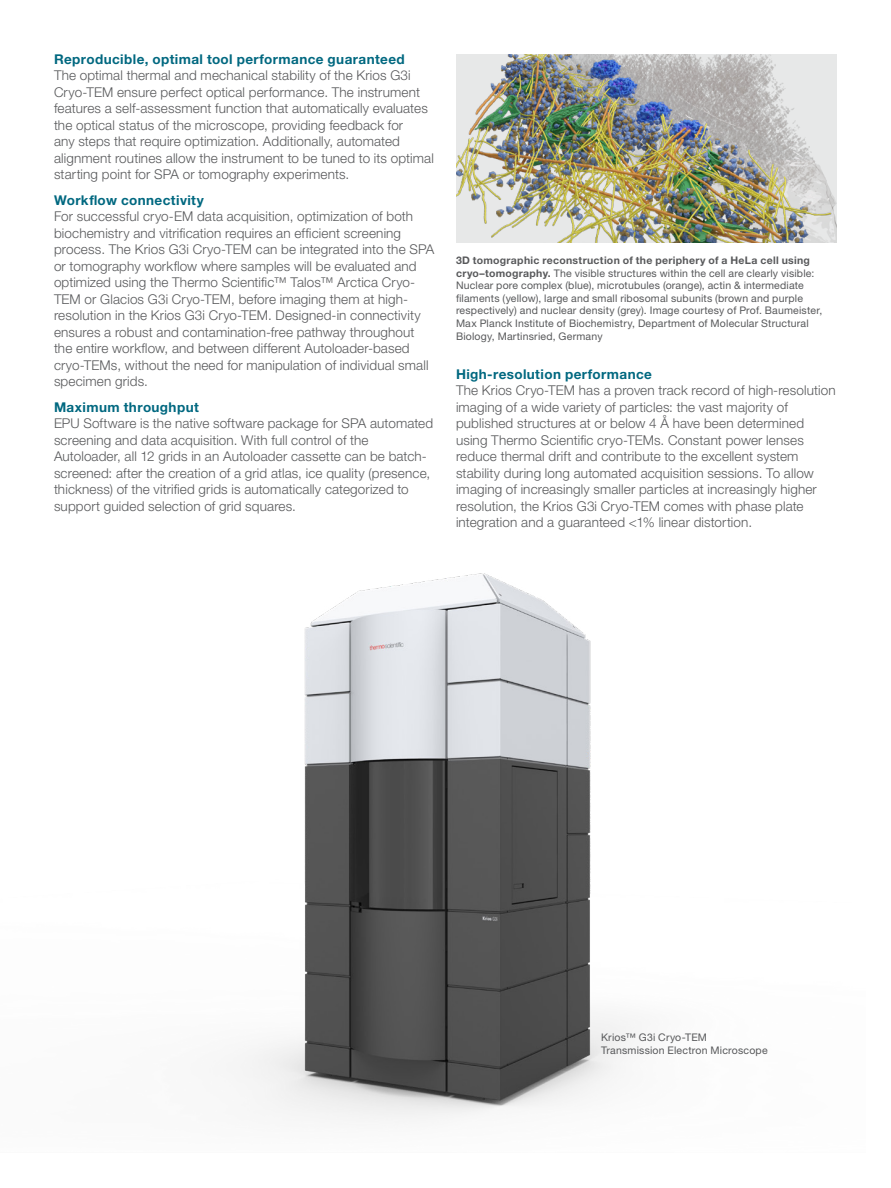
<style>
.page{position:relative;width:891px;height:1188px;background:#fff}
.page>*{position:absolute;margin:0;border:0;box-sizing:border-box;transform-origin:0 0}
.t1{font:300 13.5px/16.5px "Helvetica Neue LT Pro";letter-spacing:.01em;color:#58595b}
.t2{font:700 13.5px "Helvetica Neue LT Pro";letter-spacing:.03em;color:#006880}
.t3{font:10.5px/12.6px "Helvetica Neue LT Pro";letter-spacing:.02em;color:#58595b}
.s1{font-weight:700}
</style>
<div class="page">
<img style="left:240px;top:573px;width:395px;height:547px">
<img style="left:456px;top:54px;width:381px;height:189px">
<p class="t2" style="left:54px;top:51px;width:352px">Reproducible, optimal tool performance guaranteed</p>
<p class="t1" style="left:54px;top:67px;width:381px">The optimal thermal and mechanical stability of the Krios G3i Cryo-TEM ensure perfect optical performance. The instrument features a self-assessment function that automatically evaluates the optical status of the microscope, providing feedback for<br>any steps that require optimization. Additionally, automated alignment routines allow the instrument to be tuned to its optimal starting point for SPA or tomography experiments.</p>
<p class="t2" style="left:54px;top:191px;width:151px">Workflow connectivity</p>
<p class="t1" style="left:54px;top:208px;width:382px">For successful cryo-EM data acquisition, optimization of both biochemistry and vitrification requires an efficient screening process. The Krios G3i Cryo-TEM can be integrated into the SPA or tomography workflow where samples will be evaluated and optimized using the Thermo Scientific™ Talos™ Arctica Cryo-TEM or Glacios G3i Cryo-TEM, before imaging them at high&shy;resolution in the Krios G3i Cryo-TEM. Designed-in connectivity ensures a robust and contamination-free pathway throughout the entire workflow, and between different Autoloader-based cryo-TEMs, without the need for manipulation of individual small specimen grids.</p>
<p class="t2" style="left:54px;top:398px;width:146px">Maximum throughput</p>
<p class="t1" style="left:54px;top:415px;width:381px">EPU Software is the native software package for SPA automated screening and data acquisition. With full control of the Autoloader, all 12 grids in an Autoloader cassette can be batch&shy;screened: after the creation of a grid atlas, ice quality (presence, thickness) of the vitrified grids is automatically categorized to support guided selection of grid squares.</p>
<p class="t3" style="left:456px;top:254px;width:368px"><span class="s1">3D tomographic reconstruction of the periphery of a HeLa cell using cryo–tomography.</span> The visible structures within the cell are clearly visible:<br>Nuclear pore complex (blue), microtubules (orange), actin &amp; intermediate filaments (yellow), large and small ribosomal subunits (brown and purple respectively) and nuclear density (grey). Image courtesy of Prof. Baumeister, Max Planck Institute of Biochemistry, Department of Molecular Structural Biology, Martinsried, Germany</p>
<p class="t2" style="left:456px;top:365px;width:197px">High-resolution performance</p>
<p class="t1" style="left:456px;top:382px;width:381px">The Krios Cryo-TEM has a proven track record of high-resolution imaging of a wide variety of particles: the vast majority of published structures at or below 4 Å have been determined using Thermo Scientific cryo-TEMs. Constant power lenses reduce thermal drift and contribute to the excellent system stability during long automated acquisition sessions. To allow imaging of increasingly smaller particles at increasingly higher resolution, the Krios G3i Cryo-TEM comes with phase plate integration and a guaranteed &lt;1% linear distortion.</p>
<p class="t3" style="left:601px;top:1031px;width:168px">Krios™ G3i Cryo-TEM<br>Transmission Electron Microscope</p>
</div>
